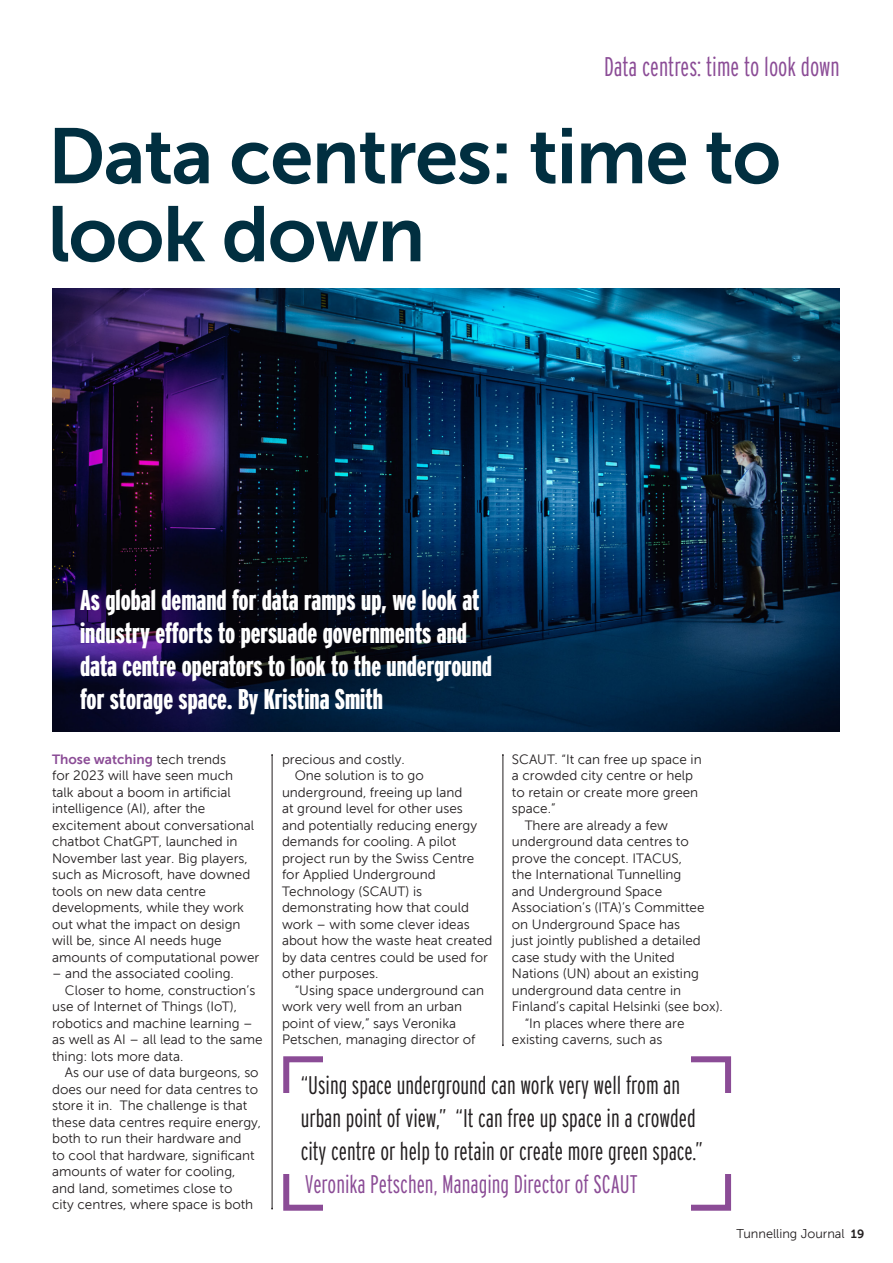
<style>
.page{position:relative;width:893px;height:1263px;background:#fff}
.page>*{position:absolute;margin:0;border:0;box-sizing:border-box;transform-origin:0 0}
.t1{font:78px/78px "Museo Sans 700";letter-spacing:-.02em;color:#012f40}
.t2{font:900 28.5px/33px "Interstate Compressed";color:#fff}
.t3{font:300 27px "Interstate Compressed";color:#8b4c96}
.t4{font:300 25.5px/33px "Interstate Compressed";color:#231f20}
.t5{font:300 25.5px "Interstate Compressed";color:#8b4c96}
.t6{font:13.5px/16.5px "Museo Sans 300";color:#231f20}
.t7{font:12.75px "Museo Sans 300";color:#231f20}
.s1{font-family:"Museo Sans 700";color:#8b4c96}
.s2{font-family:"Museo Sans 700";font-size:12px}
</style>
<div class="page">
<img style="left:53px;top:289px;width:787px;height:442px">
<div style="left:283px;top:1056px;width:448px;height:155px;border:6px solid #8b4c96"></div>
<div style="left:323px;top:1053px;width:367px;height:12px;background:#fff"></div>
<div style="left:323px;top:1202px;width:367px;height:11px;background:#fff"></div>
<div style="left:279px;top:1093px;width:13px;height:81px;background:#fff"></div>
<div style="left:722px;top:1093px;width:12px;height:81px;background:#fff"></div>
<hr style="left:272px;top:755px;width:1px;height:453px;background:#231f20">
<hr style="left:503px;top:755px;width:1px;height:290px;background:#231f20">
<p class="t3" style="left:604px;top:51px;width:237px">Data centres: time to look down</p>
<p class="t1" style="left:48px;top:117px;width:735px">Data centres: time to look down</p>
<p class="t2" style="left:80px;top:583px;width:413px">As global demand for data ramps up, we look at industry efforts to persuade governments and data centre operators to look to the underground for storage space. By Kristina Smith</p>
<p class="t6" style="left:52px;top:751px;width:209px"><span class="s1">Those watching</span> tech trends<br>for 2023 will have seen much<br>talk about a boom in artificial intelligence (AI), after the excitement about conversational chatbot ChatGPT, launched in<br>November last year. Big players, such as Microsoft, have downed tools on new data centre developments, while they work out what the impact on design will be, since AI needs huge amounts of computational power</p>
<p class="t6" style="left:52px;top:965px;width:183px">– and the associated cooling.</p>
<p class="t6" style="left:52px;top:982px;width:212px;text-indent:13px">Closer to home, construction’s use of Internet of Things (IoT), robotics and machine learning – as well as AI – all lead to the same thing: lots more data.</p>
<p class="t6" style="left:52px;top:1064px;width:211px;text-indent:13px">As our use of data burgeons, so does our need for data centres to store it in. The challenge is that these data centres require energy, both to run their hardware and<br>to cool that hardware, significant amounts of water for cooling, and land, sometimes close to<br>city centres, where space is both</p>
<p class="t6" style="left:282px;top:751px;width:124px">precious and costly.</p>
<p class="t6" style="left:282px;top:767px;width:212px;text-indent:13px">One solution is to go underground, freeing up land<br>at ground level for other uses<br>and potentially reducing energy demands for cooling. A pilot project run by the Swiss Centre for Applied Underground<br>Technology (SCAUT) is demonstrating how that could work – with some clever ideas about how the waste heat created by data centres could be used for other purposes.</p>
<p class="t6" style="left:282px;top:982px;width:204px;text-indent:13px">“Using space underground can work very well from an urban point of view,” says Veronika<br>Petschen, managing director of</p>
<p class="t6" style="left:512px;top:751px;width:191px">SCAUT. “It can free up space in a crowded city centre or help to retain or create more green space.”</p>
<p class="t6" style="left:512px;top:817px;width:213px;text-indent:13px">There are already a few underground data centres to prove the concept. ITACUS,<br>the International Tunnelling<br>and Underground Space<br>Association’s (ITA)’s Committee on Underground Space has<br>just jointly published a detailed case study with the United<br>Nations (UN) about an existing underground data centre in<br>Finland’s capital Helsinki (see box).</p>
<p class="t6" style="left:512px;top:1015px;width:174px;text-indent:13px">“In places where there are existing caverns, such as</p>
<p class="t4" style="left:301px;top:1068px;width:404px">“Using space underground can work very well from an urban point of view,” “It can free up space in a crowded city centre or help to retain or create more green space.”</p>
<p class="t5" style="left:305px;top:1169px;width:334px">Veronika Petschen, Managing Director of SCAUT</p>
<p class="t7" style="left:737px;top:1226px;width:129px">Tunnelling Journal <span class="s2">19</span></p>
</div>
